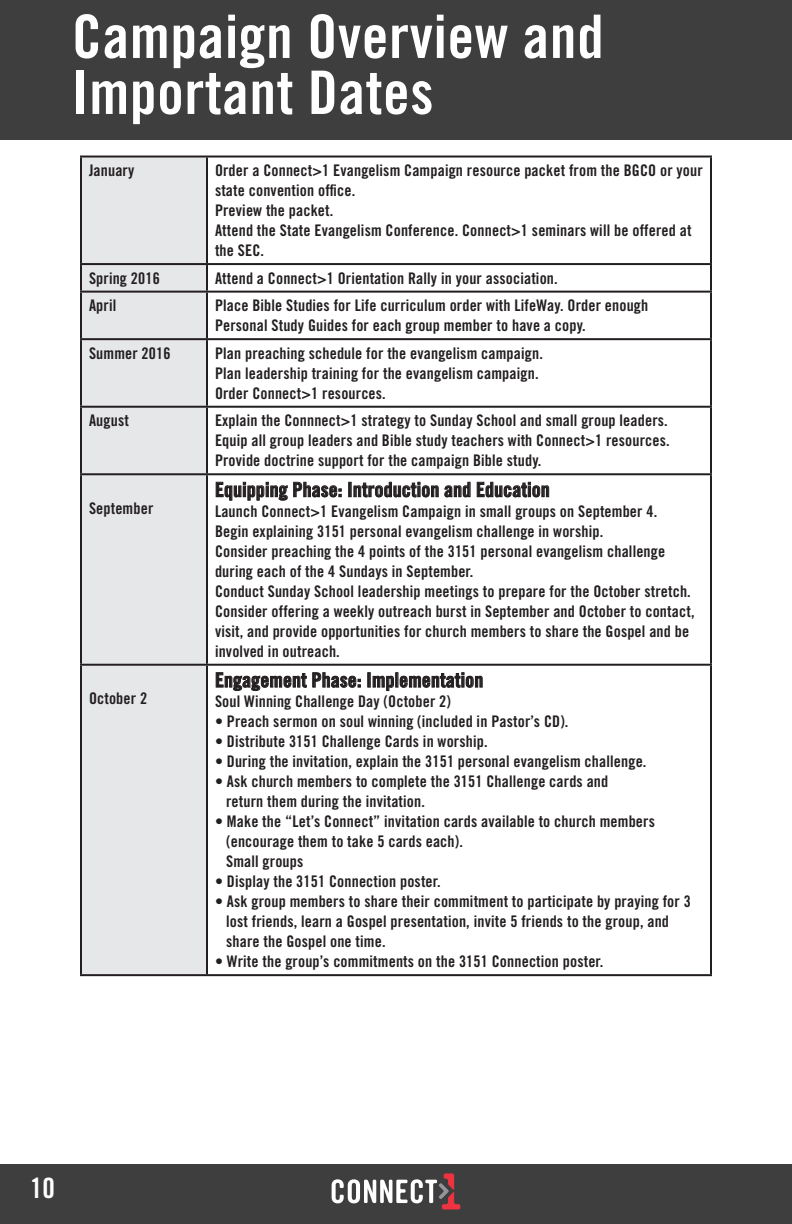
<style>
.page{position:relative;width:792px;height:1224px;background:#fff}
.page>*{position:absolute;margin:0;border:0;box-sizing:border-box;transform-origin:0 0}
.t1{font:60px "Trade Gothic LT Std Bd Cn 20";letter-spacing:.01em;color:#fff}
.t2{font:28px "Trade Gothic LT Std Bd Cn 20";color:#fff}
.t3{font:20px "Trade Gothic LT Std Bd Cn 20";letter-spacing:.01em;color:#231f20}
.t4{font:16px/20px "Trade Gothic LT Std Bd Cn 20";letter-spacing:.01em;color:#231f20}
</style>
<div class="page">
<div style="left:0;top:1165px;width:792px;height:59px;background:#3e3e3f"></div>
<svg style="left:332px;top:1173px;width:128px;height:36px"></svg>
<div style="left:0;top:0;width:792px;height:140px;background:#3e3e3f"></div>
<div style="left:82px;top:158px;width:124px;height:816px;background:#e6e7e9"></div>
<hr style="left:80px;top:156px;width:127px;height:2px;background:#231f20">
<hr style="left:80px;top:158px;width:2px;height:105px;background:#231f20">
<hr style="left:207px;top:156px;width:505px;height:2px;background:#231f20">
<hr style="left:206px;top:158px;width:2px;height:105px;background:#231f20">
<hr style="left:710px;top:158px;width:2px;height:105px;background:#231f20">
<hr style="left:80px;top:263px;width:127px;height:2px;background:#231f20">
<hr style="left:80px;top:265px;width:2px;height:26px;background:#231f20">
<hr style="left:207px;top:263px;width:505px;height:2px;background:#231f20">
<hr style="left:206px;top:265px;width:2px;height:26px;background:#231f20">
<hr style="left:710px;top:265px;width:2px;height:26px;background:#231f20">
<hr style="left:80px;top:291px;width:127px;height:2px;background:#231f20">
<hr style="left:80px;top:293px;width:2px;height:45px;background:#231f20">
<hr style="left:207px;top:291px;width:505px;height:2px;background:#231f20">
<hr style="left:206px;top:293px;width:2px;height:45px;background:#231f20">
<hr style="left:710px;top:293px;width:2px;height:45px;background:#231f20">
<hr style="left:80px;top:338px;width:127px;height:2px;background:#231f20">
<hr style="left:80px;top:340px;width:2px;height:66px;background:#231f20">
<hr style="left:207px;top:338px;width:505px;height:2px;background:#231f20">
<hr style="left:206px;top:340px;width:2px;height:66px;background:#231f20">
<hr style="left:710px;top:340px;width:2px;height:66px;background:#231f20">
<hr style="left:80px;top:406px;width:127px;height:2px;background:#231f20">
<hr style="left:80px;top:408px;width:2px;height:65px;background:#231f20">
<hr style="left:207px;top:406px;width:505px;height:2px;background:#231f20">
<hr style="left:206px;top:408px;width:2px;height:65px;background:#231f20">
<hr style="left:710px;top:408px;width:2px;height:65px;background:#231f20">
<hr style="left:80px;top:473px;width:127px;height:2px;background:#231f20">
<hr style="left:80px;top:475px;width:2px;height:189px;background:#231f20">
<hr style="left:207px;top:473px;width:505px;height:2px;background:#231f20">
<hr style="left:206px;top:475px;width:2px;height:189px;background:#231f20">
<hr style="left:710px;top:475px;width:2px;height:189px;background:#231f20">
<hr style="left:80px;top:664px;width:127px;height:2px;background:#231f20">
<hr style="left:80px;top:666px;width:2px;height:308px;background:#231f20">
<hr style="left:207px;top:664px;width:505px;height:2px;background:#231f20">
<hr style="left:206px;top:666px;width:2px;height:308px;background:#231f20">
<hr style="left:710px;top:666px;width:2px;height:308px;background:#231f20">
<hr style="left:80px;top:974px;width:127px;height:2px;background:#231f20">
<hr style="left:207px;top:974px;width:505px;height:2px;background:#231f20">
<svg style="left:215px;top:481px;width:127px;height:20px"></svg>
<div style="left:348px;top:482px;width:4px;height:15px;border:1px solid #231f20"></div>
<svg style="left:353px;top:481px;width:197px;height:17px"></svg>
<svg style="left:215px;top:672px;width:146px;height:19px"></svg>
<div style="left:367px;top:672px;width:4px;height:16px;border:1px solid #231f20"></div>
<svg style="left:372px;top:672px;width:111px;height:20px"></svg>
<p class="t1" style="left:72px;top:0;width:533px">Campaign Overview and</p>
<p class="t1" style="left:72px;top:56px;width:363px">Important Dates</p>
<p class="t4" style="left:89px;top:160px;width:47px">January</p>
<p class="t4" style="left:215px;top:160px;width:489px">Order a Connect&gt;1 Evangelism Campaign resource packet from the BGCO or your state convention office.</p>
<p class="t4" style="left:215px;top:200px;width:120px">Preview the packet.</p>
<p class="t4" style="left:215px;top:220px;width:478px">Attend the State Evangelism Conference. Connect&gt;1 seminars will be offered at the SEC.</p>
<p class="t4" style="left:89px;top:268px;width:72px">Spring 2016</p>
<p class="t4" style="left:215px;top:268px;width:344px">Attend a Connect&gt;1 Orientation Rally in your association.</p>
<p class="t4" style="left:89px;top:295px;width:29px">April</p>
<p class="t4" style="left:215px;top:295px;width:435px">Place Bible Studies for Life curriculum order with LifeWay. Order enough<br>Personal Study Guides for each group member to have a copy.</p>
<p class="t4" style="left:89px;top:343px;width:83px">Summer 2016</p>
<p class="t4" style="left:215px;top:343px;width:329px">Plan preaching schedule for the evangelism campaign.</p>
<p class="t4" style="left:215px;top:363px;width:325px">Plan leadership training for the evangelism campaign.</p>
<p class="t4" style="left:215px;top:383px;width:172px">Order Connect&gt;1 resources.</p>
<p class="t4" style="left:89px;top:410px;width:41px">August</p>
<p class="t4" style="left:215px;top:410px;width:454px">Explain the Connnect&gt;1 strategy to Sunday School and small group leaders.</p>
<p class="t4" style="left:215px;top:430px;width:456px">Equip all group leaders and Bible study teachers with Connect&gt;1 resources.</p>
<p class="t4" style="left:215px;top:450px;width:328px">Provide doctrine support for the campaign Bible study.</p>
<p class="t4" style="left:89px;top:498px;width:66px">September</p>
<p class="t3" style="left:215px;top:477px;width:336px">Equipping Phase: Introduction and Education</p>
<p class="t4" style="left:215px;top:501px;width:444px">Launch Connect&gt;1 Evangelism Campaign in small groups on September 4.</p>
<p class="t4" style="left:215px;top:521px;width:390px">Begin explaining 3151 personal evangelism challenge in worship.</p>
<p class="t4" style="left:215px;top:541px;width:452px">Consider preaching the 4 points of the 3151 personal evangelism challenge during each of the 4 Sundays in September.</p>
<p class="t4" style="left:215px;top:581px;width:477px">Conduct Sunday School leadership meetings to prepare for the October stretch.</p>
<p class="t4" style="left:215px;top:601px;width:481px">Consider offering a weekly outreach burst in September and October to contact, visit, and provide opportunities for church members to share the Gospel and be involved in outreach.</p>
<p class="t4" style="left:89px;top:688px;width:60px">October 2</p>
<p class="t3" style="left:215px;top:668px;width:270px">Engagement Phase: Implementation</p>
<p class="t4" style="left:215px;top:691px;width:237px">Soul Winning Challenge Day (October 2)</p>
<p class="t4" style="left:215px;top:711px;width:355px">• Preach sermon on soul winning (included in Pastor’s CD).</p>
<p class="t4" style="left:215px;top:731px;width:274px">• Distribute 3151 Challenge Cards in worship.</p>
<p class="t4" style="left:215px;top:751px;width:433px">• During the invitation, explain the 3151 personal evangelism challenge.</p>
<p class="t4" style="left:215px;top:771px;width:395px">• Ask church members to complete the 3151 Challenge cards and</p>
<p class="t4" style="left:226px;top:791px;width:200px">return them during the invitation.</p>
<p class="t4" style="left:215px;top:811px;width:441px">• Make the “Let’s Connect” invitation cards available to church members</p>
<p class="t4" style="left:226px;top:831px;width:238px">(encourage them to take 5 cards each).</p>
<p class="t4" style="left:226px;top:851px;width:79px">Small groups</p>
<p class="t4" style="left:215px;top:871px;width:227px">• Display the 3151 Connection poster.</p>
<p class="t4" style="left:215px;top:891px;width:477px">• Ask group members to share their commitment to participate by praying for 3</p>
<p class="t4" style="left:226px;top:911px;width:444px">lost friends, learn a Gospel presentation, invite 5 friends to the group, and</p>
<p class="t4" style="left:226px;top:931px;width:161px">share the Gospel one time.</p>
<p class="t4" style="left:215px;top:951px;width:390px">• Write the group’s commitments on the 3151 Connection poster.</p>
<h2 class="t2" style="left:30px;top:1171px;width:26px">10</h2>
</div>
